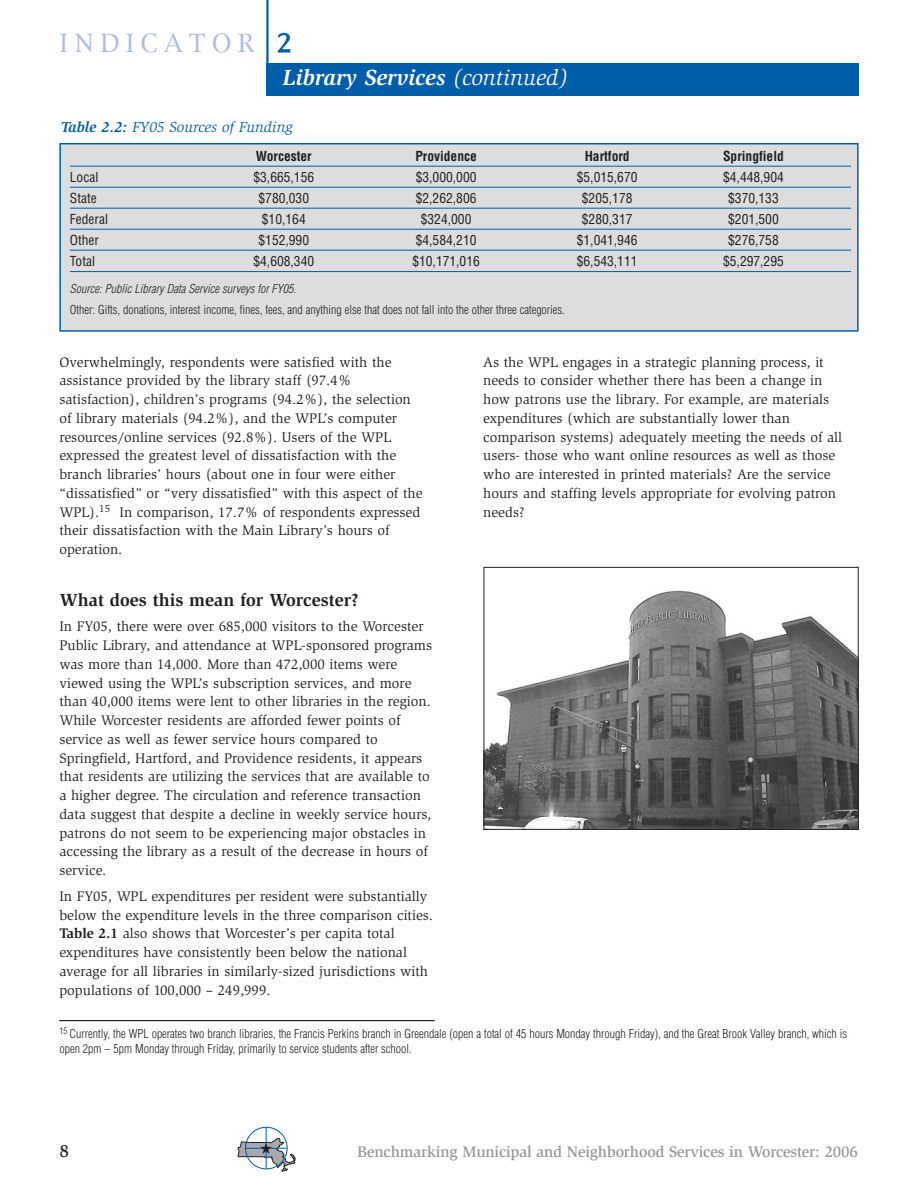
<style>
.page{position:relative;width:918px;height:1188px;background:#fff}
.page>*{position:absolute;margin:0;border:0;box-sizing:border-box;transform-origin:0 0}
.t1{font:24px "New York";letter-spacing:.265em;color:#adbbdf}
.t2{font:italic 700 22.5px "Slimbach";color:#fff}
.t3{font:700 18px "Slimbach";color:#231f20}
.t4{font:500 18px "Slimbach";color:#231f20}
.t5{font:500 15.75px "Slimbach";letter-spacing:-.01em;color:#939598}
.t6{font:italic 15px "Slimbach";color:#005daa}
.t7{font:14.25px/18.8px "Slimbach";color:#231f20}
.t8{font:condensed 13.5px "Helvetica";color:#231f20}
.t9{font:700 condensed 13.5px "Helvetica";color:#231f20}
.t10{font:300 condensed 12px/14.4px "Helvetica";color:#231f20}
.t11{font:italic 300 condensed 12px "Helvetica";color:#231f20}
.s1{color:#005daa}
.s2{font-weight:400}
.s3{font-weight:700}
</style>
<div class="page">
<div style="left:266px;top:63px;width:593px;height:32px;background:#005daa"></div>
<hr style="left:266px;top:0;width:3px;height:80px;background:#005daa">
<div style="left:245px;top:1127px;width:43px;height:42px;border:1px solid #005daa;border-radius:50%"></div>
<hr style="left:266px;top:1127px;width:1px;height:42px;background:#005daa">
<svg style="left:237px;top:1138px;width:58px;height:33px"></svg>
<hr style="left:59px;top:1020px;width:375px;height:1px;background:#231f20">
<div style="left:61px;top:144px;width:796px;height:186px;background:#dcddde"></div>
<hr style="left:70px;top:166px;width:781px;height:1px;background:#005daa">
<hr style="left:70px;top:187px;width:781px;height:1px;background:#005daa">
<hr style="left:70px;top:208px;width:781px;height:1px;background:#005daa">
<hr style="left:70px;top:229px;width:781px;height:1px;background:#005daa">
<hr style="left:70px;top:250px;width:781px;height:1px;background:#005daa">
<hr style="left:70px;top:271px;width:781px;height:1px;background:#005daa">
<div style="left:59px;top:143px;width:800px;height:189px;border:2px solid #005daa"></div>
<img style="left:486px;top:590px;width:371px;height:238px">
<div style="left:484px;top:567px;width:375px;height:263px;border:1px solid #231f20"></div>
<h1 class="t1" style="left:59px;top:33px;width:234px">INDICATOR <span class="s1">2</span></h1>
<h2 class="t2" style="left:283px;top:69px;width:287px">Library Services <span class="s2">(continued)</span></h2>
<p class="t6" style="left:61px;top:121px;width:233px"><span class="s3">Table 2.2:</span> FY05 Sources of Funding</p>
<p class="t9" style="left:256px;top:150px;width:57px">Worcester</p>
<p class="t9" style="left:415px;top:150px;width:63px">Providence</p>
<p class="t9" style="left:585px;top:150px;width:46px">Hartford</p>
<p class="t9" style="left:723px;top:150px;width:62px">Springfield</p>
<p class="t8" style="left:70px;top:171px;width:30px">Local</p>
<p class="t8" style="left:253px;top:171px;width:62px">$3,665,156</p>
<p class="t8" style="left:416px;top:171px;width:62px">$3,000,000</p>
<p class="t8" style="left:577px;top:171px;width:62px">$5,015,670</p>
<p class="t8" style="left:723px;top:171px;width:62px">$4,448,904</p>
<p class="t8" style="left:70px;top:192px;width:28px">State</p>
<p class="t8" style="left:259px;top:192px;width:52px">$780,030</p>
<p class="t8" style="left:416px;top:192px;width:62px">$2,262,806</p>
<p class="t8" style="left:582px;top:192px;width:52px">$205,178</p>
<p class="t8" style="left:728px;top:192px;width:52px">$370,133</p>
<p class="t8" style="left:70px;top:213px;width:40px">Federal</p>
<p class="t8" style="left:262px;top:213px;width:45px">$10,164</p>
<p class="t8" style="left:421px;top:213px;width:52px">$324,000</p>
<p class="t8" style="left:582px;top:213px;width:52px">$280,317</p>
<p class="t8" style="left:728px;top:213px;width:52px">$201,500</p>
<p class="t8" style="left:70px;top:234px;width:31px">Other</p>
<p class="t8" style="left:259px;top:234px;width:52px">$152,990</p>
<p class="t8" style="left:416px;top:234px;width:62px">$4,584,210</p>
<p class="t8" style="left:577px;top:234px;width:62px">$1,041,946</p>
<p class="t8" style="left:728px;top:234px;width:52px">$276,758</p>
<p class="t8" style="left:70px;top:255px;width:27px">Total</p>
<p class="t8" style="left:253px;top:255px;width:62px">$4,608,340</p>
<p class="t8" style="left:412px;top:255px;width:69px">$10,171,016</p>
<p class="t8" style="left:577px;top:255px;width:62px">$6,543,111</p>
<p class="t8" style="left:723px;top:255px;width:62px">$5,297,295</p>
<p class="t11" style="left:70px;top:284px;width:230px">Source:Public Library Data Service surveys forFY05.</p>
<p class="t10" style="left:70px;top:304px;width:497px">Other: Gifts, donations, interest income, fines, fees, and anything else that does not fall into the other three categories.</p>
<p class="t7" style="left:59px;top:354px;width:365px">Overwhelmingly, respondents were satisfied with the assistance provided by the library staff (97.4% satisfaction), children’s programs (94.2%), the selection of library materials (94.2%), and the WPL’s computer resources/online services (92.8%). Users of the WPL expressed the greatest level of dissatisfaction with the branch libraries’ hours (about one in four were either “dissatisfied” or “very dissatisfied” with this aspect of the WPL).<sup>15</sup> In comparison, 17.7% of respondents expressed their dissatisfaction with the Main Library’s hours of operation.</p>
<p class="t3" style="left:59px;top:593px;width:301px">What does this mean for Worcester?</p>
<p class="t7" style="left:59px;top:618px;width:374px">In FY05, there were over 685,000 visitors to the Worcester Public Library, and attendance at WPL-sponsored programs was more than 14,000. More than 472,000 items were viewed using the WPL’s subscription services, and more than 40,000 items were lent to other libraries in the region.<br>While Worcester residents are afforded fewer points of service as well as fewer service hours compared to Springfield, Hartford, and Providence residents, it appears that residents are utilizing the services that are available to a higher degree. The circulation and reference transaction data suggest that despite a decline in weekly service hours, patrons do not seem to be experiencing major obstacles in accessing the library as a result of the decrease in hours of service.</p>
<p class="t7" style="left:59px;top:888px;width:375px">In FY05, WPL expenditures per resident were substantially below the expenditure levels in the three comparison cities.<br><span class="s3">Table 2.1</span> also shows that Worcester’s per capita total expenditures have consistently been below the national average for all libraries in similarly-sized jurisdictions with populations of 100,000 – 249,999.</p>
<p class="t7" style="left:483px;top:354px;width:360px">As the WPL engages in a strategic planning process, it needs to consider whether there has been a change in how patrons use the library. For example, are materials expenditures (which are substantially lower than comparison systems) adequately meeting the needs of all users- those who want online resources as well as those who are interested in printed materials? Are the service hours and staffing levels appropriate for evolving patron needs?</p>
<p class="t10" style="left:59px;top:1028px;width:789px"><sup>15</sup> Currently, the WPL operates two branch libraries, the Francis Perkins branch in Greendale (open a total of 45 hours Monday through Friday), and the Great Brook Valley branch, which is open 2pm – 5pm Monday through Friday, primarily to service students after school.</p>
<p class="t4" style="left:59px;top:1144px;width:11px">8</p>
<p class="t5" style="left:358px;top:1146px;width:502px">Benchmarking Municipal and Neighborhood Services in Worcester: 2006</p>
</div>
